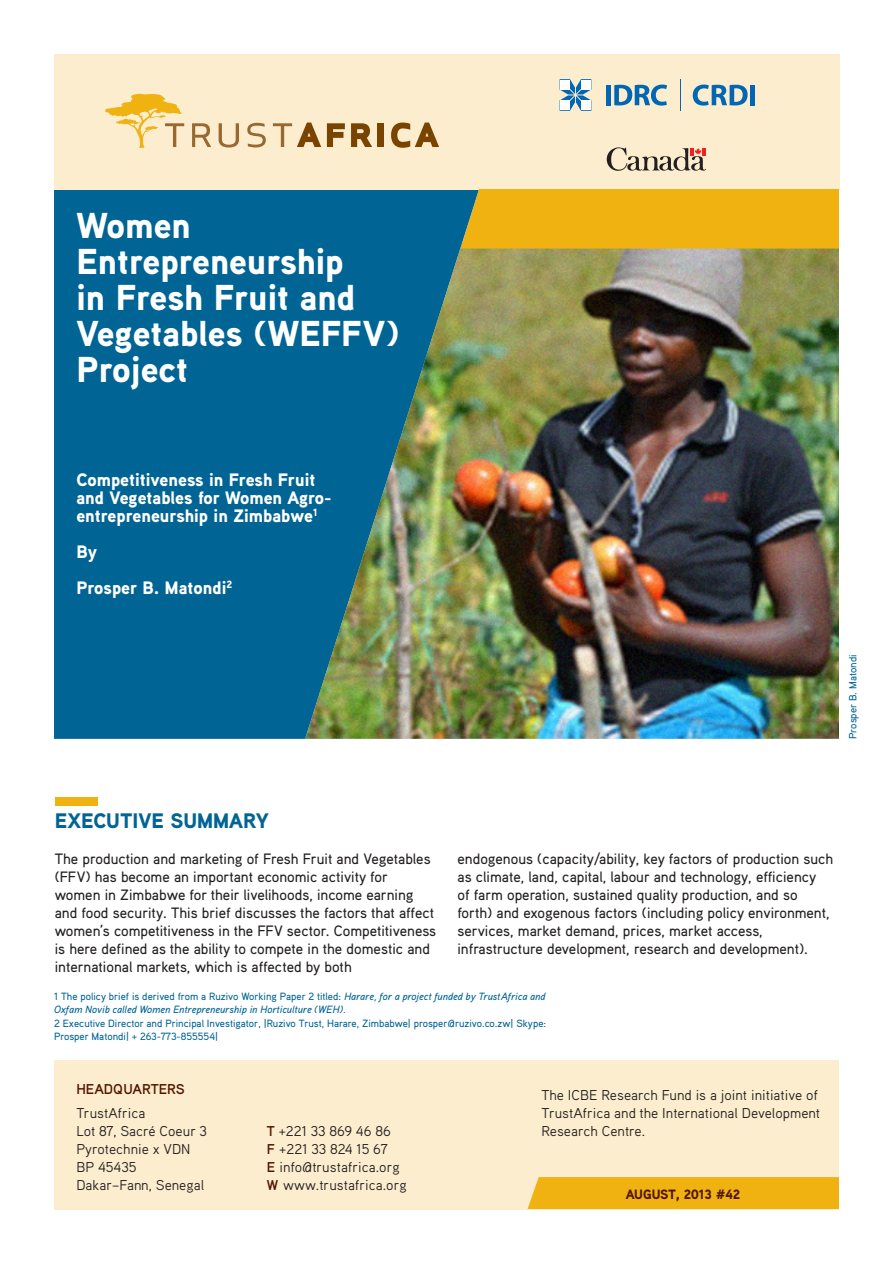
<style>
.page{position:relative;width:893px;height:1263px;background:#fff}
.page>*{position:absolute;margin:0;border:0;box-sizing:border-box;transform-origin:0 0}
.t1{font:900 36px/36px "Aaux Pro";color:#fff}
.t2{font:900 21px "Aaux Pro";color:#006494}
.t3{font:900 18px/18px "Aaux Pro";color:#fff}
.t4{font:500 15px/18px "Aaux Pro";color:#231f20}
.t5{font:14.25px/18px "Aaux Pro";color:#231f20}
.t6{font:700 14.25px "Aaux Pro";color:#531600}
.t7{font:900 13.5px "Aaux Pro";letter-spacing:-.02em;color:#531600}
.Trust_Square_Text{font:italic 500 10.5px/13.5px "Aaux Pro";color:#006494}
.Trust_Square_Text-2{font:500 10.5px/13.5px "Aaux Pro";color:#006494}
.s1{font-style:normal}
.s2{font-weight:700;color:#531600}
</style>
<div class="page">
<div style="left:54px;top:189px;width:251px;height:550px;background:#006494"></div>
<div style="left:54px;top:54px;width:786px;height:135px;background:#fcedce"></div>
<div style="left:54px;top:1060px;width:785px;height:149px;background:#fcedce"></div>
<div style="left:305px;top:189px;width:156px;height:54px;background:#006494"></div>
<img style="left:305px;top:243px;width:534px;height:496px">
<div style="left:461px;top:189px;width:378px;height:60px;background:#efb211"></div>
<div style="left:528px;top:1177px;width:311px;height:32px;background:#efb211"></div>
<svg style="left:192px;top:123px;width:19px;height:24px"></svg>
<svg style="left:219px;top:123px;width:20px;height:24px"></svg>
<svg style="left:247px;top:123px;width:19px;height:24px"></svg>
<svg style="left:273px;top:123px;width:48px;height:24px"></svg>
<svg style="left:327px;top:123px;width:18px;height:24px"></svg>
<svg style="left:351px;top:123px;width:21px;height:24px"></svg>
<div style="left:378px;top:123px;width:6px;height:24px;background:#794400"></div>
<svg style="left:391px;top:123px;width:48px;height:25px"></svg>
<svg style="left:105px;top:93px;width:79px;height:55px"></svg>
<div style="left:55px;top:797px;width:42px;height:9px;background:#efb211"></div>
<svg style="left:560px;top:79px;width:31px;height:32px"></svg>
<div style="left:606px;top:85px;width:5px;height:20px;background:#0166b3"></div>
<svg style="left:614px;top:85px;width:53px;height:21px"></svg>
<svg style="left:693px;top:85px;width:55px;height:21px"></svg>
<div style="left:750px;top:85px;width:5px;height:20px;background:#0166b3"></div>
<hr style="left:680px;top:79px;width:1px;height:32px;background:#0166b3">
<div style="left:561px;top:80px;width:9px;height:9px;background:#fff"></div>
<div style="left:581px;top:80px;width:9px;height:9px;background:#fff"></div>
<div style="left:561px;top:101px;width:9px;height:9px;background:#fff"></div>
<div style="left:581px;top:101px;width:9px;height:9px;background:#fff"></div>
<svg style="left:606px;top:147px;width:100px;height:24px"></svg>
<p class="t1" style="left:76px;top:206px;width:325px">Women<br>Entrepreneurship<br>in Fresh Fruit and<br>Vegetables (WEFFV)<br>Project</p>
<p class="t3" style="left:76px;top:470px;width:257px">Competitiveness in Fresh Fruit and Vegetables for Women Agro&shy;entrepreneurship in Zimbabwe<sup>1</sup></p>
<p class="t3" style="left:76px;top:542px;width:22px">By</p>
<p class="t3" style="left:76px;top:578px;width:157px">Prosper B. Matondi<sup>2</sup></p>
<p class="Trust_Square_Text-2" style="left:846px;top:739px;width:86px;rotate:-90deg">Prosper B. Matondi</p>
<p class="t2" style="left:55px;top:807px;width:216px">EXECUTIVE SUMMARY</p>
<p class="t4" style="left:55px;top:849px;width:383px">The production and marketing of Fresh Fruit and Vegetables (FFV) has become an important economic activity for women in Zimbabwe for their livelihoods, income earning and food security. This brief discusses the factors that affect women’s competitiveness in the FFV sector. Competitiveness is here defined as the ability to compete in the domestic and international markets, which is affected by both</p>
<p class="t4" style="left:457px;top:849px;width:377px">endogenous (capacity/ability, key factors of production such as climate, land, capital, labour and technology, efficiency<br>of farm operation, sustained quality production, and so forth) and exogenous factors (including policy environment, services, market demand, prices, market access, infrastructure development, research and development).</p>
<p class="Trust_Square_Text" style="left:54px;top:989px;width:493px"><span class="s1">1 The policy brief is derived from a Ruzivo Working Paper 2 titled:</span> Harare, for a project funded by TrustAfrica and<br>Oxfam Novib called Women Entrepreneurship in Horticulture (WEH).</p>
<p class="Trust_Square_Text-2" style="left:54px;top:1016px;width:494px">2 Executive Director and Principal Investigator, |Ruzivo Trust, Harare, Zimbabwe| prosper@ruzivo.co.zw| Skype:<br>Prosper Matondi| + 263-773-855554|</p>
<p class="t6" style="left:76px;top:1079px;width:110px">HEADQUARTERS</p>
<p class="t5" style="left:76px;top:1104px;width:70px">TrustAfrica</p>
<p class="t5" style="left:76px;top:1122px;width:132px">Lot 87, Sacré Coeur 3</p>
<p class="t5" style="left:76px;top:1140px;width:116px">Pyrotechnie x VDN</p>
<p class="t5" style="left:76px;top:1158px;width:62px">BP 45435</p>
<p class="t5" style="left:76px;top:1176px;width:129px">Dakar–Fann, Senegal</p>
<p class="t5" style="left:267px;top:1121px;width:125px"><span class="s2">T</span> +221 33 869 46 86</p>
<p class="t5" style="left:267px;top:1139px;width:122px"><span class="s2">F</span> +221 33 824 15 67</p>
<p class="t5" style="left:267px;top:1157px;width:134px"><span class="s2">E</span> info@trustafrica.org</p>
<p class="t5" style="left:267px;top:1175px;width:141px"><span class="s2">W</span> www.trustafrica.org</p>
<p class="t5" style="left:541px;top:1086px;width:280px">The ICBE Research Fund is a joint initiative of<br>TrustAfrica and the International Development<br>Research Centre.</p>
<p class="t7" style="left:626px;top:1186px;width:116px">AUGUST, 2013 #42</p>
</div>
